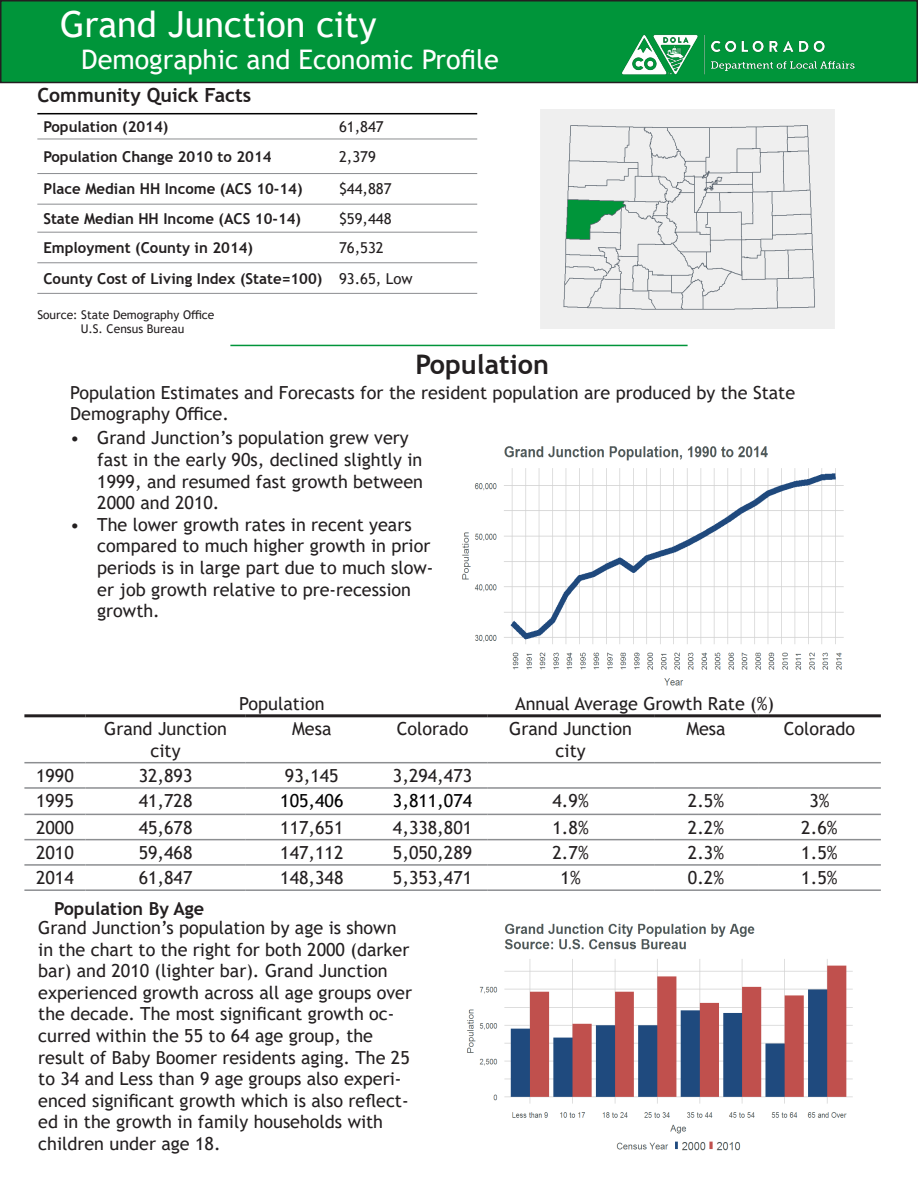
<style>
.page{position:relative;width:918px;height:1188px;background:#fff}
.page>*{position:absolute;margin:0;border:0;box-sizing:border-box;transform-origin:0 0}
.t1{font:36px "Trebuchet MS";color:#fff}
.t2{font:27px "Trebuchet MS";color:#fff}
.t3{font:700 27px "Trebuchet MS";color:#231f20}
.t4{font:700 19.5px "Trebuchet MS";color:#231f20}
.t5{font:18px/21.6px "Trebuchet MS";color:#231f20}
.t6{font:18px "Trebuchet MS";color:#000}
.t7{font:700 18px "Trebuchet MS";color:#231f20}
.t8{font:700 15px "Trebuchet MS";color:#231f20}
.t9{font:15px "Trebuchet MS";color:#231f20}
.t10{font:12px "Trebuchet MS";color:#231f20}
</style>
<div class="page">
<div style="left:1px;top:1px;width:916px;height:81px;background:#00953a"></div>
<div style="left:0;top:0;width:918px;height:83px;border:2px solid #231f20"></div>
<img style="left:622px;top:34px;width:233px;height:41px">
<hr style="left:37px;top:113px;width:296px;height:1px;background:#000">
<hr style="left:333px;top:113px;width:144px;height:1px;background:#000">
<hr style="left:37px;top:139px;width:296px;height:1px;background:#8b8d90">
<hr style="left:333px;top:139px;width:144px;height:1px;background:#8b8d90">
<hr style="left:37px;top:173px;width:296px;height:1px;background:#8b8d90">
<hr style="left:37px;top:204px;width:296px;height:1px;background:#8b8d90">
<hr style="left:37px;top:232px;width:296px;height:1px;background:#8b8d90">
<hr style="left:37px;top:262px;width:296px;height:1px;background:#8b8d90">
<hr style="left:37px;top:293px;width:296px;height:1px;background:#8b8d90">
<hr style="left:333px;top:173px;width:144px;height:1px;background:#8b8d90">
<hr style="left:333px;top:204px;width:144px;height:1px;background:#8b8d90">
<hr style="left:333px;top:232px;width:144px;height:1px;background:#8b8d90">
<hr style="left:333px;top:262px;width:144px;height:1px;background:#8b8d90">
<hr style="left:333px;top:293px;width:144px;height:1px;background:#8b8d90">
<hr style="left:230px;top:345px;width:458px;height:1px;background:#00953a">
<img style="left:466px;top:923px;width:387px;height:228px">
<img style="left:462px;top:446px;width:382px;height:240px">
<hr style="left:24px;top:714px;width:61px;height:3px;background:#231f20">
<hr style="left:85px;top:714px;width:161px;height:3px;background:#231f20">
<hr style="left:246px;top:714px;width:132px;height:3px;background:#231f20">
<hr style="left:378px;top:714px;width:109px;height:3px;background:#231f20">
<hr style="left:487px;top:714px;width:167px;height:3px;background:#231f20">
<hr style="left:654px;top:714px;width:104px;height:3px;background:#231f20">
<hr style="left:758px;top:714px;width:123px;height:3px;background:#231f20">
<hr style="left:24px;top:762px;width:61px;height:1px;background:#8c8e91">
<hr style="left:85px;top:762px;width:161px;height:1px;background:#8c8e91">
<hr style="left:246px;top:762px;width:132px;height:1px;background:#8c8e91">
<hr style="left:378px;top:762px;width:109px;height:1px;background:#8c8e91">
<hr style="left:487px;top:762px;width:167px;height:1px;background:#8c8e91">
<hr style="left:654px;top:762px;width:104px;height:1px;background:#8c8e91">
<hr style="left:758px;top:762px;width:123px;height:1px;background:#8c8e91">
<hr style="left:24px;top:787px;width:61px;height:2px;background:#8c8e91">
<hr style="left:85px;top:787px;width:161px;height:2px;background:#8c8e91">
<hr style="left:246px;top:787px;width:132px;height:2px;background:#8c8e91">
<hr style="left:378px;top:787px;width:109px;height:2px;background:#8c8e91">
<hr style="left:487px;top:787px;width:167px;height:2px;background:#8c8e91">
<hr style="left:654px;top:787px;width:104px;height:2px;background:#8c8e91">
<hr style="left:758px;top:787px;width:123px;height:2px;background:#8c8e91">
<hr style="left:24px;top:814px;width:61px;height:1px;background:#8c8e91">
<hr style="left:85px;top:814px;width:161px;height:1px;background:#8c8e91">
<hr style="left:246px;top:814px;width:132px;height:1px;background:#8c8e91">
<hr style="left:378px;top:814px;width:109px;height:1px;background:#8c8e91">
<hr style="left:487px;top:814px;width:167px;height:1px;background:#8c8e91">
<hr style="left:654px;top:814px;width:104px;height:1px;background:#8c8e91">
<hr style="left:758px;top:814px;width:123px;height:1px;background:#8c8e91">
<hr style="left:24px;top:839px;width:61px;height:1px;background:#8c8e91">
<hr style="left:85px;top:839px;width:161px;height:1px;background:#8c8e91">
<hr style="left:246px;top:839px;width:132px;height:1px;background:#8c8e91">
<hr style="left:378px;top:839px;width:109px;height:1px;background:#8c8e91">
<hr style="left:487px;top:839px;width:167px;height:1px;background:#8c8e91">
<hr style="left:654px;top:839px;width:104px;height:1px;background:#8c8e91">
<hr style="left:758px;top:839px;width:123px;height:1px;background:#8c8e91">
<hr style="left:24px;top:864px;width:61px;height:2px;background:#8c8e91">
<hr style="left:85px;top:864px;width:161px;height:2px;background:#8c8e91">
<hr style="left:246px;top:864px;width:132px;height:2px;background:#8c8e91">
<hr style="left:378px;top:864px;width:109px;height:2px;background:#8c8e91">
<hr style="left:487px;top:864px;width:167px;height:2px;background:#8c8e91">
<hr style="left:654px;top:864px;width:104px;height:2px;background:#8c8e91">
<hr style="left:758px;top:864px;width:123px;height:2px;background:#8c8e91">
<hr style="left:24px;top:889px;width:61px;height:2px;background:#8c8e91">
<hr style="left:85px;top:889px;width:161px;height:2px;background:#8c8e91">
<hr style="left:246px;top:889px;width:132px;height:2px;background:#8c8e91">
<hr style="left:378px;top:889px;width:109px;height:2px;background:#8c8e91">
<hr style="left:487px;top:889px;width:167px;height:2px;background:#8c8e91">
<hr style="left:654px;top:889px;width:104px;height:2px;background:#8c8e91">
<hr style="left:758px;top:889px;width:123px;height:2px;background:#8c8e91">
<img style="left:540px;top:109px;width:295px;height:220px">
<p class="t1" style="left:60px;top:2px;width:318px">Grand Junction city</p>
<p class="t2" style="left:81px;top:42px;width:419px">Demographic and Economic Profile</p>
<p class="t4" style="left:37px;top:83px;width:216px">Community Quick Facts</p>
<p class="t8" style="left:43px;top:117px;width:127px">Population (2014)</p>
<p class="t9" style="left:339px;top:117px;width:46px">61,847</p>
<p class="t8" style="left:43px;top:147px;width:230px">Population Change 2010 to 2014</p>
<p class="t9" style="left:339px;top:147px;width:38px">2,379</p>
<p class="t8" style="left:43px;top:180px;width:261px">Place Median HH Income (ACS 10-14)</p>
<p class="t9" style="left:339px;top:180px;width:54px">$44,887</p>
<p class="t8" style="left:43px;top:209px;width:259px">State Median HH Income (ACS 10-14)</p>
<p class="t9" style="left:339px;top:209px;width:54px">$59,448</p>
<p class="t8" style="left:43px;top:238px;width:211px">Employment (County in 2014)</p>
<p class="t9" style="left:339px;top:238px;width:46px">76,532</p>
<p class="t8" style="left:43px;top:269px;width:280px">County Cost of Living Index (State=100)</p>
<p class="t9" style="left:339px;top:269px;width:75px">93.65, Low</p>
<p class="t10" style="left:37px;top:307px;width:179px">Source: State Demography Office</p>
<p class="t10" style="left:81px;top:321px;width:105px">U.S. Census Bureau</p>
<p class="t3" style="left:415px;top:347px;width:135px">Population</p>
<p class="t5" style="left:70px;top:382px;width:726px">Population Estimates and Forecasts for the resident population are produced by the State<br>Demography Office.</p>
<p class="t5" style="left:97px;top:427px;width:327px;text-indent:-27px">• Grand Junction’s population grew very fast in the early 90s, declined slightly in 1999, and resumed fast growth between 2000 and 2010.</p>
<p class="t5" style="left:97px;top:513px;width:338px;text-indent:-27px">• The lower growth rates in recent years compared to much higher growth in prior periods is in large part due to much slow&shy;er job growth relative to pre-recession growth.</p>
<p class="t5" style="left:239px;top:693px;width:87px">Population</p>
<p class="t5" style="left:515px;top:693px;width:261px">Annual Average Growth Rate (%)</p>
<p class="t5" style="left:104px;top:718px;width:124px;text-align:center">Grand Junction city</p>
<p class="t5" style="left:292px;top:718px;width:41px">Mesa</p>
<p class="t5" style="left:397px;top:718px;width:73px">Colorado</p>
<p class="t5" style="left:509px;top:718px;width:124px;text-align:center">Grand Junction city</p>
<p class="t5" style="left:686px;top:718px;width:41px">Mesa</p>
<p class="t5" style="left:784px;top:718px;width:73px">Colorado</p>
<p class="t5" style="left:36px;top:765px;width:39px">1990</p>
<p class="t5" style="left:139px;top:765px;width:55px">32,893</p>
<p class="t5" style="left:285px;top:765px;width:55px">93,145</p>
<p class="t5" style="left:393px;top:765px;width:81px">3,294,473</p>
<p class="t5" style="left:36px;top:790px;width:39px">1995</p>
<p class="t5" style="left:139px;top:790px;width:55px">41,728</p>
<p class="t6" style="left:280px;top:790px;width:65px">105,406</p>
<p class="t6" style="left:393px;top:790px;width:81px">3,811,074</p>
<p class="t5" style="left:553px;top:790px;width:38px">4.9%</p>
<p class="t5" style="left:688px;top:790px;width:38px">2.5%</p>
<p class="t5" style="left:809px;top:790px;width:22px">3%</p>
<p class="t5" style="left:36px;top:816px;width:39px">2000</p>
<p class="t5" style="left:139px;top:816px;width:55px">45,678</p>
<p class="t5" style="left:280px;top:816px;width:65px">117,651</p>
<p class="t5" style="left:393px;top:816px;width:81px">4,338,801</p>
<p class="t5" style="left:553px;top:816px;width:38px">1.8%</p>
<p class="t5" style="left:688px;top:816px;width:38px">2.2%</p>
<p class="t5" style="left:801px;top:816px;width:38px">2.6%</p>
<p class="t5" style="left:36px;top:842px;width:39px">2010</p>
<p class="t5" style="left:139px;top:842px;width:55px">59,468</p>
<p class="t5" style="left:280px;top:842px;width:65px">147,112</p>
<p class="t5" style="left:393px;top:842px;width:81px">5,050,289</p>
<p class="t5" style="left:553px;top:842px;width:38px">2.7%</p>
<p class="t5" style="left:688px;top:842px;width:38px">2.3%</p>
<p class="t5" style="left:801px;top:842px;width:38px">1.5%</p>
<p class="t5" style="left:36px;top:867px;width:39px">2014</p>
<p class="t5" style="left:139px;top:867px;width:55px">61,847</p>
<p class="t5" style="left:280px;top:867px;width:65px">148,348</p>
<p class="t5" style="left:393px;top:867px;width:81px">5,353,471</p>
<p class="t5" style="left:561px;top:867px;width:22px">1%</p>
<p class="t5" style="left:688px;top:867px;width:38px">0.2%</p>
<p class="t5" style="left:801px;top:867px;width:38px">1.5%</p>
<p class="t7" style="left:54px;top:897px;width:152px">Population By Age</p>
<p class="t5" style="left:38px;top:917px;width:375px">Grand Junction’s population by age is shown in the chart to the right for both 2000 (darker bar) and 2010 (lighter bar). Grand Junction experienced growth across all age groups over the decade. The most significant growth oc&shy;curred within the 55 to 64 age group, the result of Baby Boomer residents aging. The 25 to 34 and Less than 9 age groups also experi&shy;enced significant growth which is also reflect&shy;ed in the growth in family households with children under age 18.</p>
</div>
